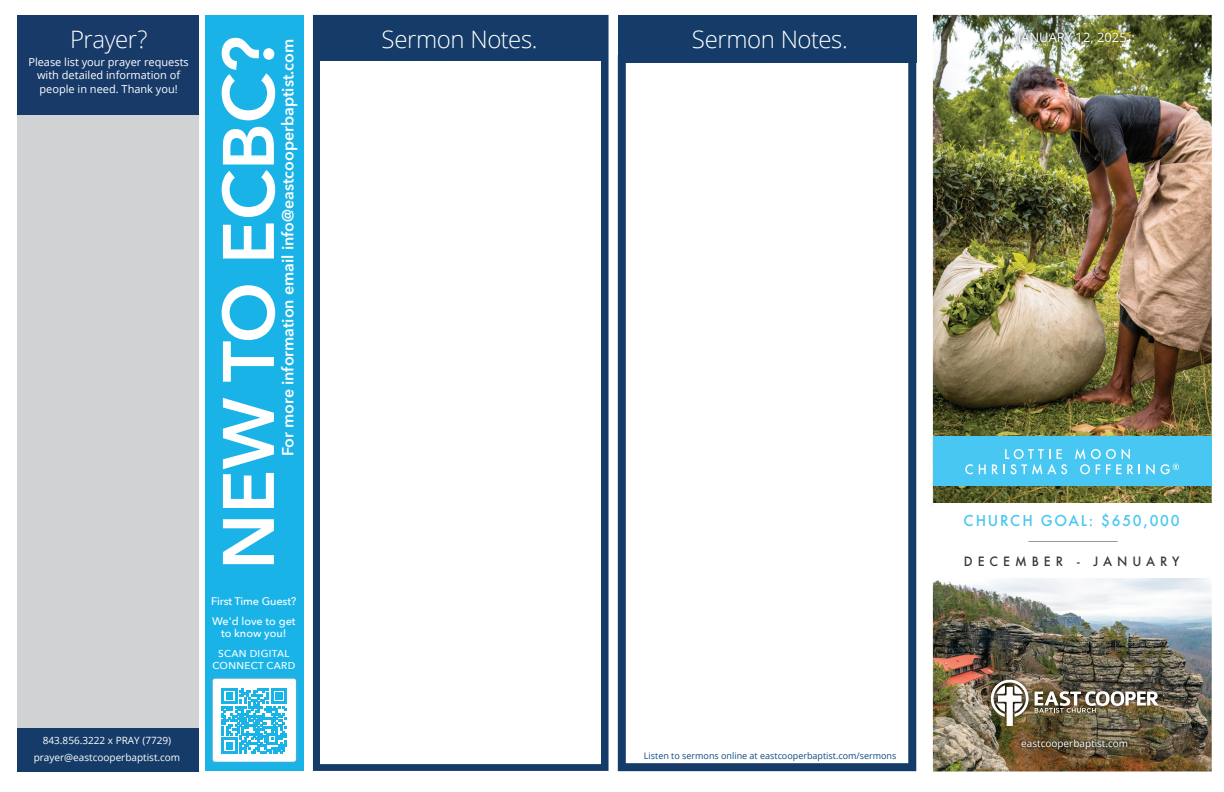
<style>
.page{position:relative;width:1224px;height:792px;background:#fff}
.page>*{position:absolute;margin:0;border:0;box-sizing:border-box;transform-origin:0 0}
.t1{font:600 72px "Avenir Next";color:#fff}
.t2{font:300 24px "Open Sans";letter-spacing:-.02em;color:#fff}
.t3{font:600 16px "Avenir Next";color:#fff}
.t4{font:500 14.6px "Futura";letter-spacing:.125em;color:#47c7f2}
.t5{font:13px "Open Sans";color:#fff}
.t6{font:500 12.5px "Futura";letter-spacing:.41em;color:#373838}
.t7{font:11px/13.2px "Open Sans";color:#fff;text-align:center}
.t8{font:500 11px/20px "Avenir Next";letter-spacing:-.005em;color:#fff}
.t9{font:10px "Open Sans";color:#fff}
.t10{font:500 10px/12px "Avenir Next";letter-spacing:.03em;color:#fff;text-align:center}
.t11{font:9px "Open Sans";color:#0f4985}
</style>
<div class="page">
<div style="left:205px;top:15px;width:98px;height:756px;background:#1ab3e7"></div>
<img style="left:210px;top:676px;width:88px;height:88px">
<svg style="left:221px;top:688px;width:66px;height:66px"></svg>
<div style="left:17px;top:45px;width:182px;height:725px;background:#d1d2d4"></div>
<div style="left:17px;top:15px;width:182px;height:100px;background:#173a69"></div>
<div style="left:17px;top:728px;width:182px;height:43px;background:#153c69"></div>
<svg style="left:618px;top:62px;width:298px;height:709px"></svg>
<div style="left:618px;top:15px;width:299px;height:47px;background:#153c69"></div>
<div style="left:313px;top:15px;width:296px;height:756px;background:#153c69"></div>
<div style="left:320px;top:61px;width:280px;height:703px;background:#fff"></div>
<img style="left:933px;top:15px;width:279px;height:488px">
<img style="left:933px;top:578px;width:279px;height:193px">
<div style="left:933px;top:436px;width:279px;height:50px;background:#47c7f2"></div>
<svg style="left:965px;top:464px;width:8px;height:10px"></svg>
<svg style="left:979px;top:464px;width:7px;height:10px"></svg>
<svg style="left:992px;top:449px;width:75px;height:26px"></svg>
<svg style="left:1075px;top:448px;width:58px;height:26px"></svg>
<svg style="left:1146px;top:464px;width:33px;height:11px"></svg>
<hr style="left:1028px;top:541px;width:90px;height:1px;background:#373838">
<img style="left:985px;top:674px;width:178px;height:57px">
<svg style="left:991px;top:680px;width:38px;height:46px"></svg>
<img style="left:1035px;top:691px;width:124px;height:22px">
<img style="left:1014px;top:30px;width:115px;height:17px">
<img style="left:1020px;top:738px;width:110px;height:14px">
<h2 class="t2" style="left:70px;top:23px;width:79px">Prayer?</h2>
<p class="t7" style="left:28px;top:55px;width:162px">Please list your prayer requests with detailed information of people in need. Thank you!</p>
<h1 class="t1" style="left:187px;top:570px;width:535px;rotate:-90deg">NEW TO ECBC?</h1>
<h3 class="t3" style="left:274px;top:456px;width:419px;rotate:-90deg">For more information email info@eastcooperbaptist.com</h3>
<p class="t8" style="left:211px;top:591px;width:87px">First Time Guest?<br>We'd love to get</p>
<p class="t8" style="left:221px;top:623px;width:67px">to know you!</p>
<p class="t10" style="left:212px;top:647px;width:84px">SCAN DIGITAL<br>CONNECT CARD</p>
<h2 class="t2" style="left:382px;top:23px;width:158px">Sermon Notes.</h2>
<h2 class="t2" style="left:692px;top:23px;width:158px">Sermon Notes.</h2>
<p class="t5" style="left:1018px;top:28px;width:111px">JANUARY 12, 2025</p>
<h3 class="t4" style="left:964px;top:510px;width:218px">CHURCH GOAL: $650,000</h3>
<p class="t6" style="left:964px;top:552px;width:217px">DECEMBER - JANUARY</p>
<p class="t9" style="left:43px;top:734px;width:130px">843.856.3222 x PRAY (7729)</p>
<p class="t9" style="left:1021px;top:737px;width:109px">eastcooperbaptist.com</p>
<p class="t9" style="left:34px;top:751px;width:148px">prayer@eastcooperbaptist.com</p>
<p class="t11" style="left:644px;top:749px;width:254px">Listen to sermons online at eastcooperbaptist.com/sermons</p>
</div>
